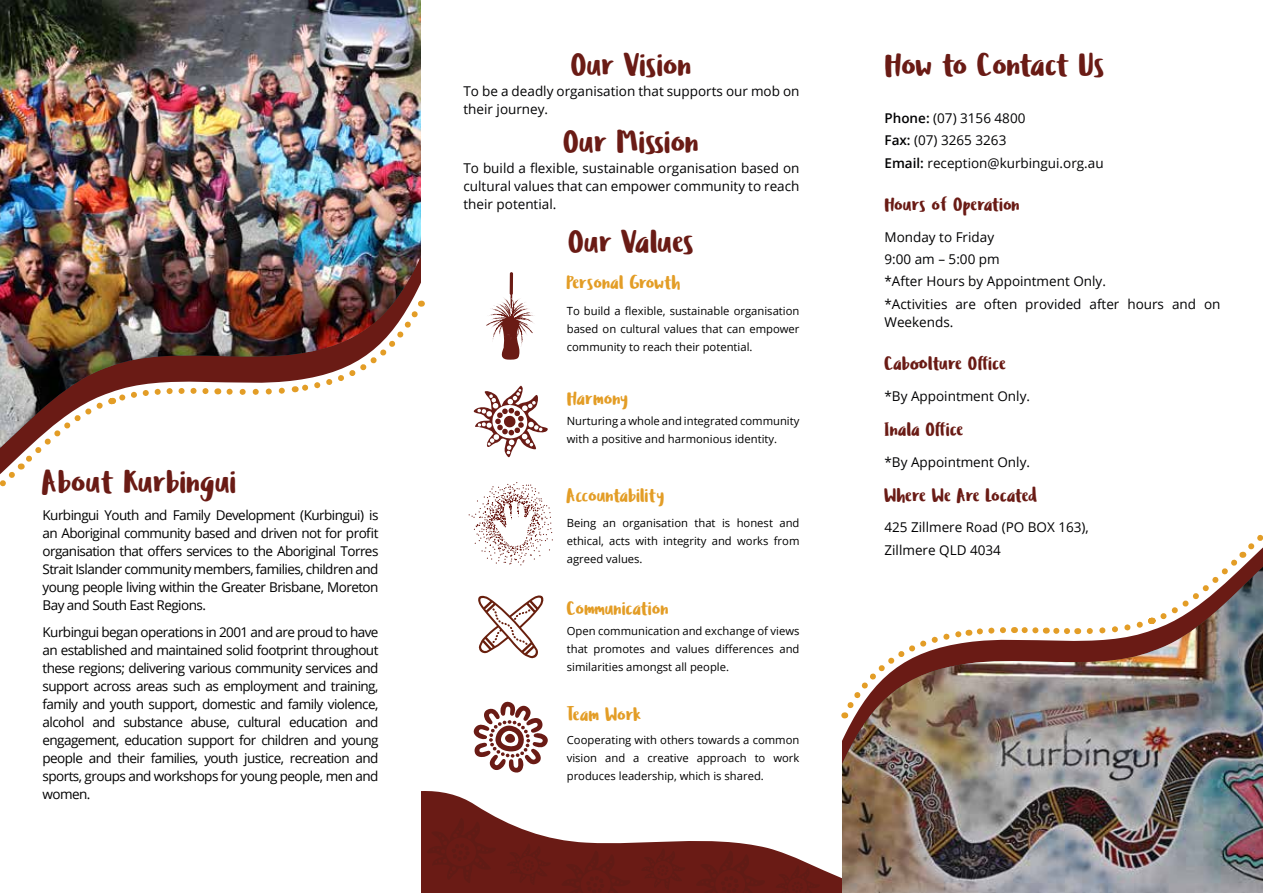
<style>
.page{position:relative;width:1263px;height:893px;background:#fff}
.page>*{position:absolute;margin:0;border:0;box-sizing:border-box;transform-origin:0 0}
.t1{font:33px "Ludicrous";color:#6a1b15}
.t2{font:19.5px "Ludicrous";color:#6a1b15}
.t3{font:19.5px "Ludicrous";color:#e39d26}
.t4{font:13.5px/18px "Open Sans";letter-spacing:-.04em;color:#000;text-align:justify}
.t5{font:13.5px/22.2px "Open Sans";color:#020203}
.t6{font:11.25px/18px "Open Sans";color:#000;text-align:justify}
.s1{font-weight:600}
</style>
<div class="page">
<img style="left:0;top:0;width:421px;height:448px">
<img style="left:842px;top:567px;width:421px;height:326px">
<svg style="left:421px;top:791px;width:421px;height:102px"></svg>
<svg style="left:486px;top:272px;width:48px;height:88px"></svg>
<svg style="left:473px;top:386px;width:75px;height:71px"></svg>
<svg style="left:468px;top:482px;width:85px;height:83px"></svg>
<svg style="left:478px;top:595px;width:65px;height:63px"></svg>
<svg style="left:473px;top:701px;width:75px;height:72px"></svg>
<h1 class="t1" style="left:43px;top:459px;width:196px">About Kurbingui</h1>
<p class="t4" style="left:43px;top:506px;width:337px">Kurbingui Youth and Family Development (Kurbingui) is an Aboriginal community based and driven not for profit organisation that offers services to the Aboriginal Torres Strait Islander community members, families, children and young people living within the Greater Brisbane, Moreton Bay and South East Regions.</p>
<p class="t4" style="left:43px;top:623px;width:337px">Kurbingui began operations in 2001 and are proud to have an established and maintained solid footprint throughout these regions; delivering various community services and support across areas such as employment and training, family and youth support, domestic and family violence, alcohol and substance abuse, cultural education and engagement, education support for children and young people and their families, youth justice, recreation and sports, groups and workshops for young people, men and women.</p>
<h1 class="t1" style="left:571px;top:41px;width:122px">Our Vision</h1>
<p class="t5" style="left:463px;top:82px;width:337px;line-height:18px">To be a deadly organisation that supports our mob on their journey.</p>
<h1 class="t1" style="left:564px;top:119px;width:137px">Our Mission</h1>
<p class="t5" style="left:463px;top:159px;width:337px;line-height:18px;text-align:justify">To build a flexible, sustainable organisation based on cultural values that can empower community to reach their potential.</p>
<h1 class="t1" style="left:568px;top:219px;width:127px">Our Values</h1>
<h2 class="t3" style="left:567px;top:269px;width:115px">Personal Growth</h2>
<p class="t6" style="left:567px;top:301px;width:234px">To build a flexible, sustainable organisation based on cultural values that can empower community to reach their potential.</p>
<h2 class="t3" style="left:567px;top:385px;width:63px">Harmony</h2>
<p class="t6" style="left:567px;top:411px;width:234px">Nurturing a whole and integrated community with a positive and harmonious identity.</p>
<h2 class="t3" style="left:567px;top:481px;width:99px">Accountability</h2>
<p class="t6" style="left:567px;top:513px;width:234px">Being an organisation that is honest and ethical, acts with integrity and works from agreed values.</p>
<h2 class="t3" style="left:567px;top:595px;width:104px">Communication</h2>
<p class="t6" style="left:567px;top:622px;width:234px">Open communication and exchange of views that promotes and values differences and similarities amongst all people.</p>
<h2 class="t3" style="left:567px;top:701px;width:77px">Team Work</h2>
<p class="t6" style="left:567px;top:730px;width:234px">Cooperating with others towards a common vision and a creative approach to work produces leadership, which is shared.</p>
<h1 class="t1" style="left:884px;top:41px;width:222px">How to Contact Us</h1>
<p class="t5" style="left:884px;top:107px;width:221px"><span class="s1">Phone:</span> (07) 3156 4800<br><span class="s1">Fax:</span> (07) 3265 3263<br><span class="s1">Email:</span> reception@kurbingui.org.au</p>
<h2 class="t2" style="left:884px;top:191px;width:137px">Hours of Operation</h2>
<p class="t5" style="left:884px;top:225px;width:337px">Monday to Friday<br>9:00 am – 5:00 pm<br>*After Hours by Appointment Only.<br>*Activities are often provided after hours and on</p>
<p class="t5" style="left:884px;top:310px;width:70px">Weekends.</p>
<h2 class="t2" style="left:884px;top:350px;width:123px">Caboolture Office</h2>
<p class="t5" style="left:884px;top:384px;width:147px">*By Appointment Only.</p>
<h2 class="t2" style="left:884px;top:416px;width:81px">Inala Office</h2>
<p class="t5" style="left:884px;top:450px;width:147px">*By Appointment Only.</p>
<h2 class="t2" style="left:884px;top:481px;width:155px">Where We Are Located</h2>
<p class="t5" style="left:884px;top:516px;width:206px">425 Zillmere Road (PO BOX 163),<br>Zillmere QLD 4034</p>
</div>
